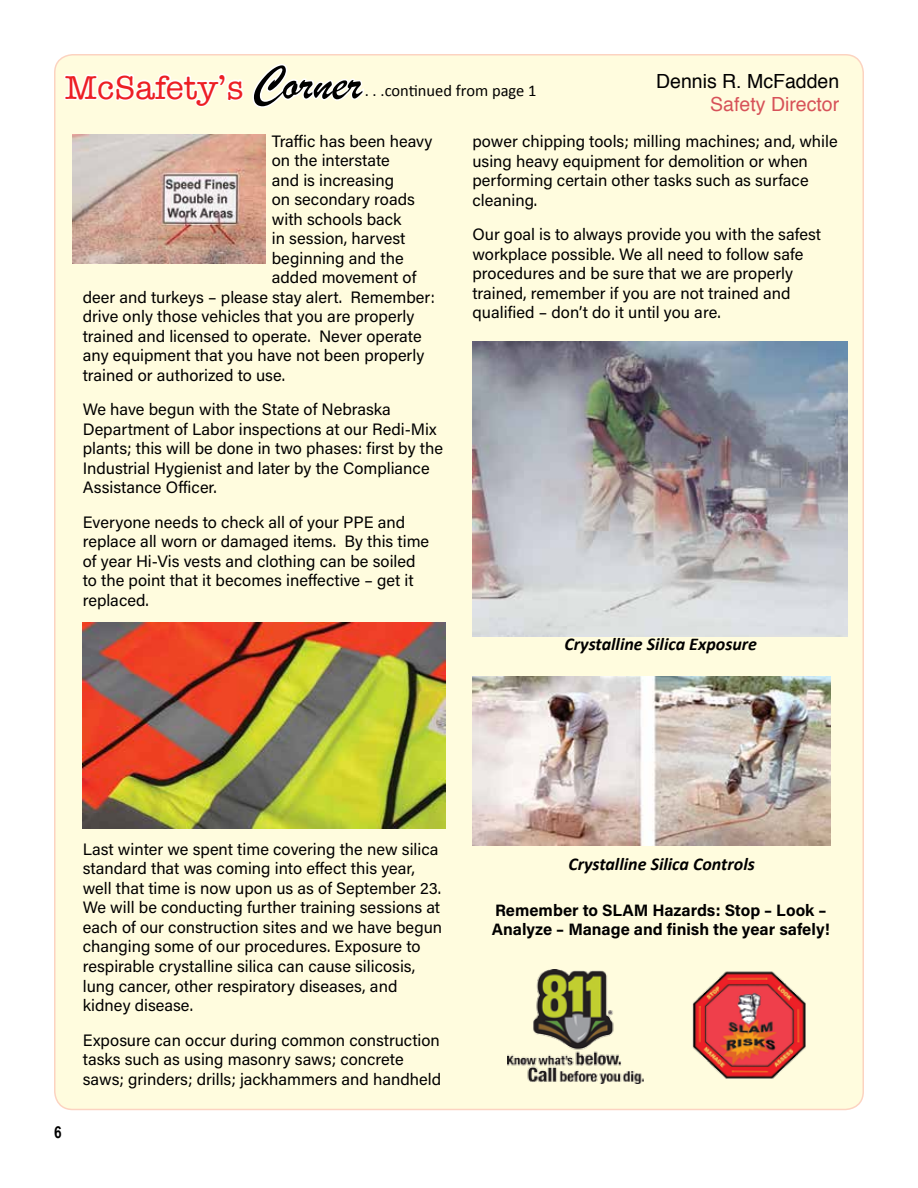
<style>
.page{position:relative;width:918px;height:1188px;background:#fff}
.page>*{position:absolute;margin:0;border:0;box-sizing:border-box;transform-origin:0 0}
.t1{font:34.05px "American Typewriter";color:#ed1f24}
.t2{font:19.5px "Helvetica";color:#000}
.t3{font:19.5px "Helvetica";color:#d75259}
.t4{font:italic 700 18px "Calibri";color:#000}
.t5{font:16.5px/19.5px "Acumin Pro";color:#000}
.t6{font:700 16.5px/19.5px "Acumin Pro";color:#000}
.t7{font:16.5px "Calibri";color:#000}
.t8{font:700 16.5px "Arial Narrow";color:#000}
.s1{font-family:"Brush Script";font-size:51px;color:#000}
</style>
<div class="page">
<div style="left:55px;top:55px;width:808px;height:1054px;background:#fffcde;border-radius:18px"></div>
<svg style="left:62px;top:54px;width:303px;height:81px"></svg>
<img style="left:72px;top:135px;width:194px;height:129px">
<img style="left:508px;top:969px;width:135px;height:114px">
<img style="left:692px;top:971px;width:114px;height:108px">
<img style="left:472px;top:341px;width:376px;height:296px">
<img style="left:472px;top:677px;width:358px;height:168px">
<img style="left:83px;top:623px;width:363px;height:205px">
<h1 class="t1" style="left:65px;top:61px;width:299px">McSafety’s <span class="s1">Corner</span></h1>
<p class="t2" style="left:656px;top:66px;width:185px">Dennis R. McFadden</p>
<p class="t7" style="left:365px;top:81px;width:173px">. . .continued from page 1</p>
<p class="t3" style="left:710px;top:89px;width:130px">Safety Director</p>
<p class="t5" style="left:272px;top:131px;width:162px">Traffic has been heavy</p>
<p class="t5" style="left:272px;top:150px;width:120px">on the interstate</p>
<p class="t5" style="left:272px;top:170px;width:124px">and is increasing</p>
<p class="t5" style="left:272px;top:189px;width:145px">on secondary roads</p>
<p class="t5" style="left:272px;top:209px;width:131px">with schools back</p>
<p class="t5" style="left:272px;top:228px;width:135px">in session, harvest</p>
<p class="t5" style="left:272px;top:248px;width:133px">beginning and the</p>
<p class="t5" style="left:272px;top:267px;width:146px">added movement of</p>
<p class="t5" style="left:83px;top:287px;width:354px">deer and turkeys – please stay alert. Remember:</p>
<p class="t5" style="left:83px;top:306px;width:333px">drive only those vehicles that you are properly</p>
<p class="t5" style="left:83px;top:326px;width:340px">trained and licensed to operate. Never operate</p>
<p class="t5" style="left:83px;top:345px;width:343px">any equipment that you have not been properly</p>
<p class="t5" style="left:83px;top:365px;width:204px">trained or authorized to use.</p>
<p class="t5" style="left:83px;top:399px;width:362px">We have begun with the State of Nebraska Department of Labor inspections at our Redi-Mix plants; this will be done in two phases: first by the Industrial Hygienist and later by the Compliance Assistance Officer.</p>
<p class="t5" style="left:83px;top:512px;width:348px">Everyone needs to check all of your PPE and replace all worn or damaged items. By this time of year Hi-Vis vests and clothing can be soiled to the point that it becomes ineffective – get it replaced.</p>
<p class="t5" style="left:472px;top:131px;width:367px">power chipping tools; milling machines; and, while using heavy equipment for demolition or when performing certain other tasks such as surface cleaning.</p>
<p class="t5" style="left:472px;top:224px;width:350px">Our goal is to always provide you with the safest workplace possible. We all need to follow safe procedures and be sure that we are properly trained, remember if you are not trained and qualified – don’t do it until you are.</p>
<p class="t4" style="left:565px;top:633px;width:194px">Crystalline Silica Exposure</p>
<p class="t8" style="left:54px;top:1119px;width:9px">6</p>
<p class="t5" style="left:83px;top:839px;width:361px">Last winter we spent time covering the new silica standard that was coming into effect this year, well that time is now upon us as of September 23.<br>We will be conducting further training sessions at each of our construction sites and we have begun changing some of our procedures. Exposure to respirable crystalline silica can cause silicosis, lung cancer, other respiratory diseases, and kidney disease.</p>
<p class="t5" style="left:83px;top:1029px;width:360px">Exposure can occur during common construction tasks such as using masonry saws; concrete saws; grinders; drills; jackhammers and handheld</p>
<p class="t4" style="left:568px;top:853px;width:188px">Crystalline Silica Controls</p>
<p class="t6" style="left:492px;top:900px;width:340px">Remember to SLAM Hazards: Stop – Look –<br>Analyze – Manage and finish the year safely!</p>
</div>
